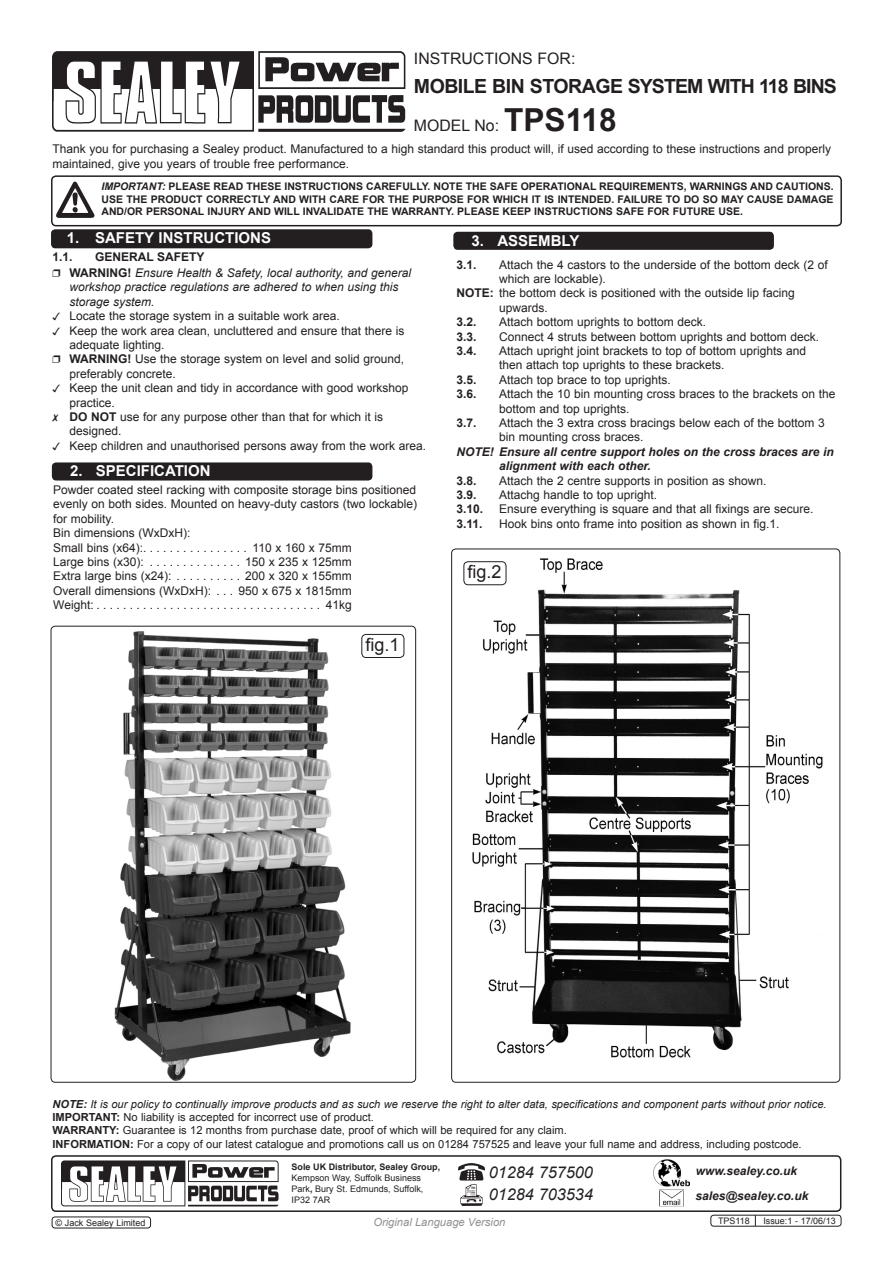
<style>
.page{position:relative;width:893px;height:1263px;background:#fff}
.page>*{position:absolute;margin:0;border:0;box-sizing:border-box;transform-origin:0 0}
.t1{font:700 19.5px "Arial";letter-spacing:-.045em;color:#231f20}
.t2{font:18px "Arial";color:#231f20}
.t3{font:italic 16.2px "Arial";color:#231f20}
.t4{font:15.9px "Arial";color:#231f20}
.Chapter_Header{font:700 15px "Arial";color:#fff}
.t5{font:12px/14.4px "Arial";color:#231f20}
.t6{font:italic 12px/14.4px "Arial";color:#231f20}
.t7{font:italic 700 12px/14.4px "Arial";color:#231f20}
.Text_Header{font:700 12px "Arial";color:#231f20}
.t8{font:italic 700 11.85px "Arial";color:#231f20}
.t9{font:italic 11.25px "Arial";color:#8f9194}
.t10{font:11.1px "Arial";color:#231f20}
.t11{font:italic 11.1px "Arial";color:#231f20}
.t12{font:700 10.5px/12.6px "Arial";color:#231f20;text-align:justify}
.t13{font:9px/10.8px "Arial";color:#231f20}
.s1{font-weight:700;font-size:31.65px}
.s2{font-style:italic}
.s3{font-weight:700;font-style:normal}
.s4{font-weight:700}
</style>
<div class="page">
<div style="left:51px;top:1155px;width:790px;height:57px;border:2px solid #231f20;border-radius:4px"></div>
<img style="left:62px;top:1160px;width:217px;height:47px">
<img style="left:53px;top:51px;width:352px;height:81px">
<img style="left:458px;top:1163px;width:27px;height:43px">
<img style="left:659px;top:1191px;width:25px;height:14px">
<div style="left:654px;top:1189px;width:35px;height:18px;border:1px solid #fff"></div>
<img style="left:468px;top:558px;width:355px;height:500px">
<div style="left:51px;top:229px;width:321px;height:19px;background:#231f20;border-radius:4px"></div>
<div style="left:52px;top:462px;width:320px;height:18px;background:#231f20;border-radius:4px"></div>
<div style="left:453px;top:232px;width:321px;height:18px;background:#231f20;border-radius:4px"></div>
<div style="left:51px;top:175px;width:791px;height:51px;border:2px solid #231f20;border-radius:4px"></div>
<img style="left:56px;top:181px;width:39px;height:37px">
<img style="left:114px;top:631px;width:237px;height:450px">
<img style="left:654px;top:1159px;width:35px;height:28px">
<div style="left:710px;top:1215px;width:131px;height:11px;border:1px solid #231f20;border-radius:3px"></div>
<div style="left:361px;top:634px;width:43px;height:24px;border:1px solid #231f20;border-radius:4px"></div>
<div style="left:463px;top:561px;width:43px;height:24px;border:1px solid #231f20;border-radius:4px"></div>
<div style="left:52px;top:1216px;width:99px;height:12px;border:1px solid #231f20;border-radius:3px"></div>
<p class="t4" style="left:414px;top:48px;width:163px">INSTRUCTIONS FOR:</p>
<p class="t1" style="left:414px;top:74px;width:424px">MOBILE BIN STORAGE SYSTEM WITH 118 BINS</p>
<p class="t4" style="left:414px;top:115px;width:204px">MODEL No: <span class="s1">TPS118</span></p>
<p class="t5" style="left:53px;top:142px;width:780px">Thank you for purchasing a Sealey product. Manufactured to a high standard this product will, if used according to these instructions and properly maintained, give you years of trouble free performance.</p>
<p class="t12" style="left:101px;top:181px;width:734px"><span class="s2">IMPORTANT:</span> PLEASE READ THESE INSTRUCTIONS CAREFULLY. NOTE THE SAFE OPERATIONAL REQUIREMENTS, WARNINGS AND CAUTIONS.<br>USE THE PRODUCT CORRECTLY AND WITH CARE FOR THE PURPOSE FOR WHICH IT IS INTENDED. FAILURE TO DO SO MAY CAUSE DAMAGE AND/OR PERSONAL INJURY AND WILL INVALIDATE THE WARRANTY. PLEASE KEEP INSTRUCTIONS SAFE FOR FUTURE USE.</p>
<p class="Chapter_Header" style="left:67px;top:228px;width:206px">1. SAFETY INSTRUCTIONS</p>
<p class="Text_Header" style="left:53px;top:249px;width:22px">1.1.</p>
<p class="Text_Header" style="left:95px;top:249px;width:111px">GENERAL SAFETY</p>
<p class="t6" style="left:70px;top:266px;width:343px"><span class="s3">WARNING!</span> Ensure Health &amp; Safety, local authority, and general workshop practice regulations are adhered to when using this</p>
<p class="t6" style="left:70px;top:295px;width:87px">storage system.</p>
<p class="t5" style="left:70px;top:309px;width:272px">Locate the storage system in a suitable work area.</p>
<p class="t5" style="left:70px;top:323px;width:336px">Keep the work area clean, uncluttered and ensure that there is</p>
<p class="t5" style="left:70px;top:338px;width:97px">adequate lighting.</p>
<p class="t5" style="left:70px;top:352px;width:336px"><span class="s4">WARNING!</span> Use the storage system on level and solid ground,</p>
<p class="t5" style="left:70px;top:366px;width:108px">preferably concrete.</p>
<p class="t5" style="left:70px;top:381px;width:340px">Keep the unit clean and tidy in accordance with good workshop practice.</p>
<p class="t5" style="left:70px;top:410px;width:315px"><span class="s4">DO NOT</span> use for any purpose other than that for which it is designed.</p>
<p class="t5" style="left:70px;top:438px;width:358px">Keep children and unauthorised persons away from the work area.</p>
<p class="Chapter_Header" style="left:70px;top:461px;width:142px">2. SPECIFICATION</p>
<p class="t5" style="left:53px;top:483px;width:365px;text-align:justify">Powder coated steel racking with composite storage bins positioned evenly on both sides. Mounted on heavy-duty castors (two lockable) for mobility.</p>
<p class="t5" style="left:53px;top:526px;width:139px">Bin dimensions (WxDxH):</p>
<p class="t5" style="left:53px;top:540px;width:95px">Small bins (x64): ................</p>
<p class="t5" style="left:253px;top:540px;width:101px">110 x 160 x 75mm</p>
<p class="t5" style="left:53px;top:555px;width:95px">Large bins (x30): ...............</p>
<p class="t5" style="left:245px;top:555px;width:108px">150 x 235 x 125mm</p>
<p class="t5" style="left:53px;top:569px;width:123px">Extra large bins (x24): ...........</p>
<p class="t5" style="left:245px;top:569px;width:108px">200 x 320 x 155mm</p>
<p class="t5" style="left:53px;top:583px;width:162px">Overall dimensions (WxDxH): ....</p>
<p class="t5" style="left:238px;top:583px;width:115px">950 x 675 x 1815mm</p>
<p class="t5" style="left:53px;top:598px;width:48px">Weight: ..................................</p>
<p class="t5" style="left:326px;top:598px;width:28px">41kg</p>
<p class="t2" style="left:365px;top:633px;width:36px">fig.1</p>
<p class="Chapter_Header" style="left:472px;top:231px;width:109px">3. ASSEMBLY</p>
<p class="Text_Header" style="left:456px;top:256px;width:22px">3.1.</p>
<p class="t5" style="left:499px;top:257px;width:330px">Attach the 4 castors to the underside of the bottom deck (2 of which are lockable).</p>
<p class="t5" style="left:499px;top:286px;width:297px;text-indent:-43px"><span class="s4">NOTE:</span> the bottom deck is positioned with the outside lip facing upwards.</p>
<p class="Text_Header" style="left:456px;top:314px;width:22px">3.2.</p>
<p class="t5" style="left:499px;top:315px;width:209px">Attach bottom uprights to bottom deck.</p>
<p class="Text_Header" style="left:456px;top:328px;width:22px">3.3.</p>
<p class="t5" style="left:499px;top:329px;width:322px">Connect 4 struts between bottom uprights and bottom deck.</p>
<p class="Text_Header" style="left:456px;top:343px;width:22px">3.4.</p>
<p class="t5" style="left:499px;top:344px;width:309px">Attach upright joint brackets to top of bottom uprights and then attach top uprights to these brackets.</p>
<p class="Text_Header" style="left:456px;top:372px;width:22px">3.5.</p>
<p class="t5" style="left:499px;top:372px;width:173px">Attach top brace to top uprights.</p>
<p class="Text_Header" style="left:456px;top:386px;width:22px">3.6.</p>
<p class="t5" style="left:499px;top:387px;width:338px">Attach the 10 bin mounting cross braces to the brackets on the</p>
<p class="t5" style="left:499px;top:401px;width:132px">bottom and top uprights.</p>
<p class="Text_Header" style="left:456px;top:415px;width:22px">3.7.</p>
<p class="t5" style="left:499px;top:416px;width:327px">Attach the 3 extra cross bracings below each of the bottom 3 bin mounting cross braces.</p>
<p class="t7" style="left:499px;top:445px;width:336px;text-indent:-43px">NOTE! Ensure all centre support holes on the cross braces are in alignment with each other.</p>
<p class="Text_Header" style="left:456px;top:472px;width:22px">3.8.</p>
<p class="t5" style="left:499px;top:473px;width:269px">Attach the 2 centre supports in position as shown.</p>
<p class="Text_Header" style="left:456px;top:487px;width:22px">3.9.</p>
<p class="t5" style="left:499px;top:488px;width:160px">Attachg handle to top upright.</p>
<p class="Text_Header" style="left:456px;top:501px;width:28px">3.10.</p>
<p class="t5" style="left:499px;top:502px;width:316px">Ensure everything is square and that all fixings are secure.</p>
<p class="Text_Header" style="left:456px;top:516px;width:28px">3.11.</p>
<p class="t5" style="left:499px;top:516px;width:282px">Hook bins onto frame into position as shown in fig.1.</p>
<p class="t2" style="left:467px;top:560px;width:36px">fig.2</p>
<p class="t11" style="left:53px;top:1097px;width:775px"><span class="s4">NOTE:</span> It is our policy to continually improve products and as such we reserve the right to alter data, specifications and component parts without prior notice.</p>
<p class="t10" style="left:53px;top:1110px;width:323px"><span class="s4">IMPORTANT:</span> No liability is accepted for incorrect use of product.</p>
<p class="t10" style="left:53px;top:1123px;width:516px"><span class="s4">WARRANTY:</span> Guarantee is 12 months from purchase date, proof of which will be required for any claim.</p>
<p class="t10" style="left:53px;top:1136px;width:751px"><span class="s4">INFORMATION:</span> For a copy of our latest catalogue and promotions call us on 01284 757525 and leave your full name and address, including postcode.</p>
<p class="t13" style="left:55px;top:1217px;width:91px">© Jack Sealey Limited</p>
<p class="t13" style="left:291px;top:1162px;width:150px"><span class="s4">Sole UK Distributor, Sealey Group,<br></span>Kempson Way, Suffolk Business<br>Park<span class="s4">,</span> Bury St. Edmunds, Suffolk,</p>
<p class="t13" style="left:291px;top:1194px;width:40px">IP32 7AR</p>
<p class="t9" style="left:373px;top:1215px;width:134px">Original Language Version</p>
<p class="t13" style="left:718px;top:1215px;width:33px">TPS118</p>
<p class="t13" style="left:763px;top:1215px;width:74px">Issue:1 - 17/06/13</p>
<p class="t3" style="left:489px;top:1162px;width:106px">01284 757500</p>
<p class="t3" style="left:489px;top:1184px;width:106px">01284 703534</p>
<p class="t7" style="left:695px;top:1189px;width:114px">sales@sealey.co.uk</p>
<p class="t8" style="left:696px;top:1163px;width:103px">www.sealey.co.uk</p>
</div>
